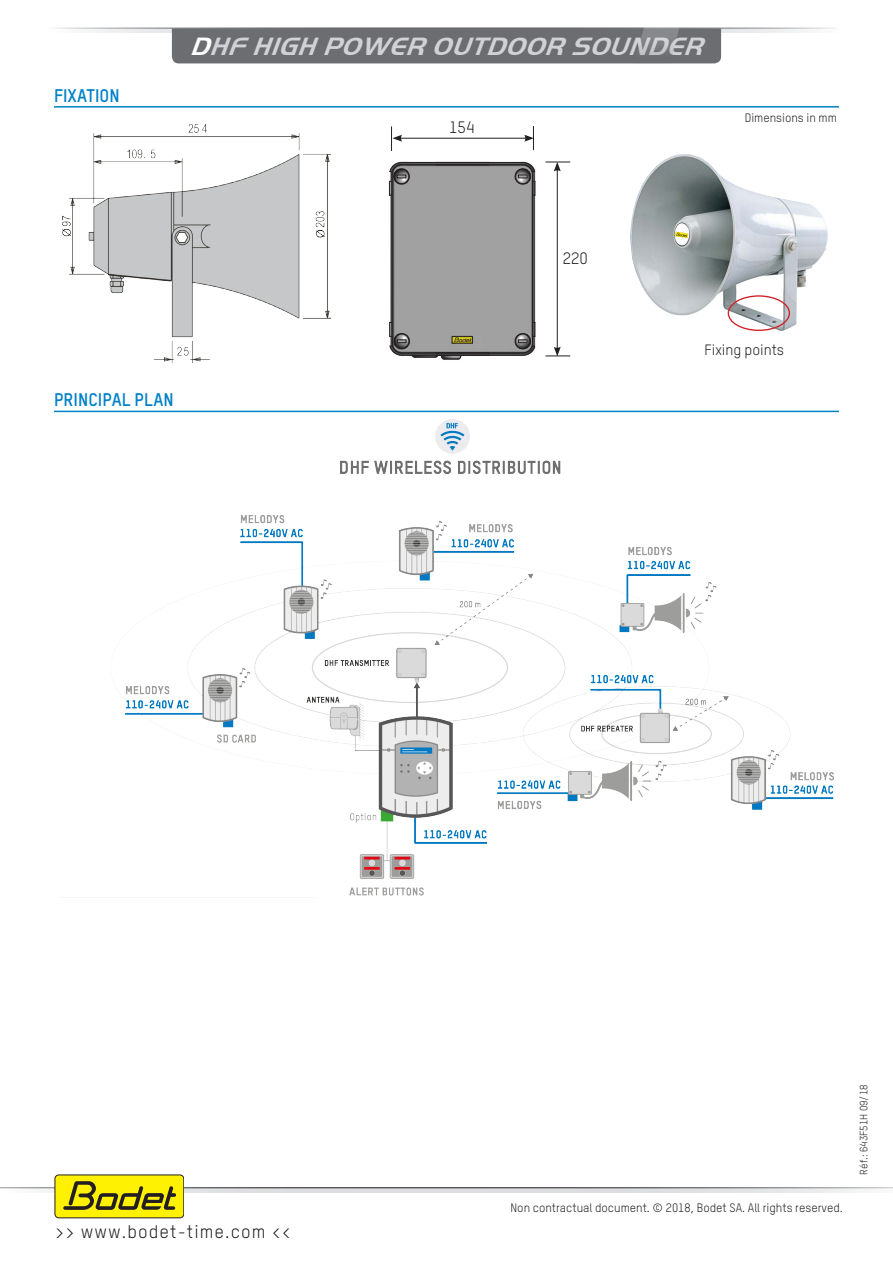
<style>
.page{position:relative;width:893px;height:1263px;background:#fff}
.page>*{position:absolute;margin:0;border:0;box-sizing:border-box;transform-origin:0 0}
.t1{font:italic 700 25.8px "Handel Got D";color:#d1d2d4}
.t2{font:18px "TSTARPRO";letter-spacing:.06em;color:#231f20}
.Titre{font:700 18px "TSTARPRO";color:#0081c8}
.t3{font:16.35px "TSTARPRO";color:#231f20}
.t4{font:14.7px "TSTARPRO";color:#231f20}
.t5{font:12px "TSTARPRO";color:#231f20}
.t6{font:10.5px "TSTARPRO";color:#231f20}
.s1{color:#fff}
</style>
<div class="page">
<svg style="left:87px;top:29px;width:719px;height:4px"></svg>
<svg style="left:0;top:1188px;width:893px;height:4px;background:#d6d7d9"></svg>
<div style="left:55px;top:1175px;width:129px;height:43px;background:#fff101;border-radius:4px"></div>
<div style="left:55px;top:1175px;width:129px;height:43px;border:1px solid #231f20;border-radius:4px"></div>
<svg style="left:63px;top:1181px;width:113px;height:29px"></svg>
<svg style="left:172px;top:27px;width:549px;height:36px;background:#6f7072"></svg>
<hr style="left:54px;top:106px;width:785px;height:2px;background:#0081c8">
<hr style="left:54px;top:411px;width:785px;height:1px;background:#0081c8">
<img style="left:631px;top:154px;width:197px;height:176px">
<div style="left:728px;top:295px;width:62px;height:36px;border:1px solid #d1232a;border-radius:50%"></div>
<img style="left:62px;top:124px;width:268px;height:239px">
<div style="left:389px;top:161px;width:147px;height:194px;background:#a1a1a1"></div>
<div style="left:452px;top:336px;width:21px;height:7px;border:1px solid #231f20"></div>
<hr style="left:392px;top:302px;width:1px;height:41px;background:#231f20">
<svg style="left:389px;top:322px;width:83px;height:38px;background:#91908c"></svg>
<hr style="left:435px;top:355px;width:88px;height:1px;background:#231f20">
<hr style="left:436px;top:353px;width:87px;height:1px;background:#231f20">
<svg style="left:514px;top:322px;width:22px;height:34px"></svg>
<hr style="left:402px;top:162px;width:87px;height:1px;background:#231f20">
<hr style="left:402px;top:165px;width:87px;height:1px;background:#231f20">
<svg style="left:389px;top:162px;width:21px;height:141px;background:#8e8e8e"></svg>
<hr style="left:435px;top:162px;width:88px;height:1px;background:#231f20">
<hr style="left:436px;top:165px;width:87px;height:1px;background:#231f20">
<hr style="left:532px;top:175px;width:1px;height:158px;background:#231f20">
<svg style="left:515px;top:162px;width:21px;height:34px"></svg>
<hr style="left:557px;top:169px;width:1px;height:180px;background:#231f20">
<svg style="left:545px;top:162px;width:25px;height:9px"></svg>
<svg style="left:545px;top:347px;width:25px;height:9px"></svg>
<hr style="left:400px;top:138px;width:127px;height:1px;background:#231f20">
<svg style="left:391px;top:126px;width:11px;height:25px"></svg>
<svg style="left:524px;top:126px;width:10px;height:24px"></svg>
<img style="left:125px;top:419px;width:709px;height:477px">
<div style="left:54px;top:787px;width:268px;height:110px;background:#fff"></div>
<p class="Titre" style="left:54px;top:84px;width:67px">FIXATION</p>
<p class="t1" style="left:190px;top:30px;width:525px"><span class="s1">D</span>HFHIGHPOWEROUTDOORSOUNDER</p>
<p class="t3" style="left:449px;top:118px;width:27px">154</p>
<p class="t5" style="left:745px;top:111px;width:94px">Dimensions in mm</p>
<p class="Titre" style="left:54px;top:389px;width:121px">PRINCIPAL PLAN</p>
<p class="t3" style="left:563px;top:248px;width:27px">220</p>
<p class="t4" style="left:705px;top:341px;width:81px">Fixing points</p>
<p class="t2" style="left:55px;top:1220px;width:237px">&gt;&gt; www.bodet-time.com &lt;&lt;</p>
<p class="t5" style="left:510px;top:1200px;width:334px">Non contractual document. © 2018, Bodet SA. All rights reserved.</p>
<p class="t6" style="left:857px;top:1174px;width:92px;rotate:-90deg">Réf.: 643F51H 09/18</p>
</div>
